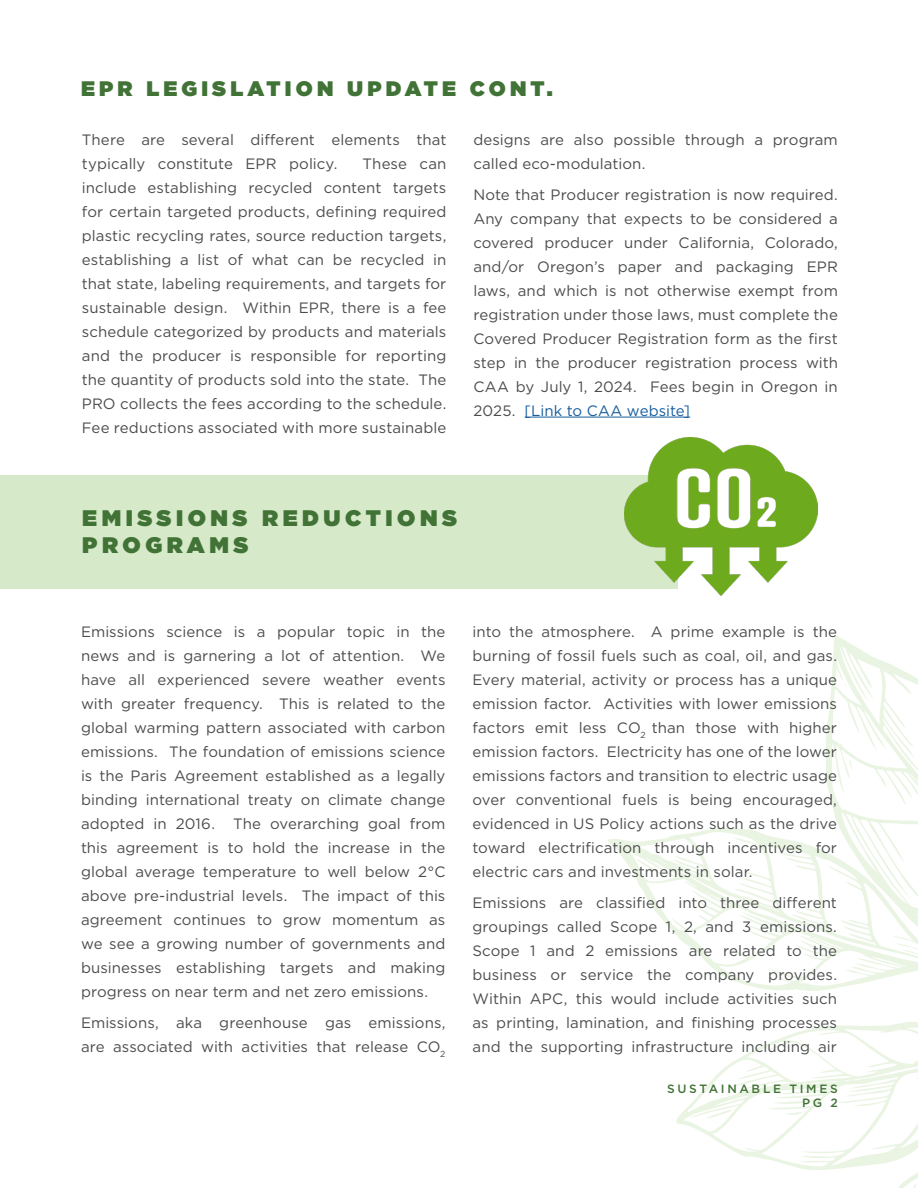
<style>
.page{position:relative;width:918px;height:1188px;background:#fff}
.page>*{position:absolute;margin:0;border:0;box-sizing:border-box;transform-origin:0 0}
._01_Heading_Grn{font:900 22.5px/27px "Gotham";letter-spacing:.2em;color:#417236}
._01_Heading_Grn-2{font:900 21px "Gotham";letter-spacing:.2em;color:#417236}
._01_Heading_Grn-3{font:15px/24px "Gotham";letter-spacing:.005em;color:#4b4c4d;text-align:justify}
.t1{font:500 12px/14px "Gotham";letter-spacing:.22em;color:#417236;text-align:right}
.s1{color:#175d9e}
</style>
<div class="page">
<svg style="left:607px;top:636px;width:311px;height:552px"></svg>
<hr style="left:525px;top:417px;width:165px;height:1px;background:#175d9e">
<div style="left:0;top:475px;width:677px;height:114px;background:#d6e9c9"></div>
<img style="left:625px;top:437px;width:192px;height:159px">
<p class="_01_Heading_Grn-2" style="left:81px;top:73px;width:473px">EPR LEGISLATION UPDATE CONT.</p>
<p class="_01_Heading_Grn-3" style="left:82px;top:127px;width:366px">There are several different elements that typically constitute EPR policy.</p>
<p class="_01_Heading_Grn-3" style="left:473px;top:127px;width:366px">designs are also possible through a program called eco-modulation.</p>
<p class="_01_Heading_Grn-3" style="left:473px;top:182px;width:366px">Note that Producer registration is now required.<br>Any company that expects to be considered a covered producer under California, Colorado, and/or Oregon’s paper and packaging EPR laws, and which is not otherwise exempt from registration under those laws, must complete the Covered Producer Registration form as the first step in the producer registration process with CAA by July 1, 2024. Fees begin in Oregon in 2025. <span class="s1">[Link to CAA website]</span></p>
<p class="_01_Heading_Grn-3" style="left:82px;top:151px;width:366px;text-indent:281px">These can include establishing recycled content targets for certain targeted products, defining required plastic recycling rates, source reduction targets, establishing a list of what can be recycled in that state, labeling requirements, and targets for sustainable design. Within EPR, there is a fee schedule categorized by products and materials and the producer is responsible for reporting the quantity of products sold into the state. The PRO collects the fees according to the schedule.<br>Fee reductions associated with more sustainable</p>
<p class="_01_Heading_Grn" style="left:82px;top:504px;width:376px">EMISSIONS REDUCTIONS<br>PROGRAMS</p>
<p class="_01_Heading_Grn-3" style="left:81px;top:620px;width:366px">Emissions science is a popular topic in the news and is garnering a lot of attention. We have all experienced severe weather events with greater frequency. This is related to the global warming pattern associated with carbon emissions. The foundation of emissions science is the Paris Agreement established as a legally binding international treaty on climate change adopted in 2016. The overarching goal from this agreement is to hold the increase in the global average temperature to well below 2°C above pre-industrial levels. The impact of this agreement continues to grow momentum as we see a growing number of governments and businesses establishing targets and making progress on near term and net zero emissions.</p>
<p class="_01_Heading_Grn-3" style="left:81px;top:1010px;width:366px">Emissions, aka greenhouse gas emissions, are associated with activities that release CO<sub>2</sub></p>
<p class="_01_Heading_Grn-3" style="left:472px;top:620px;width:366px">into the atmosphere. A prime example is the burning of fossil fuels such as coal, oil, and gas.<br>Every material, activity or process has a unique emission factor. Activities with lower emissions factors emit less CO<sub>2</sub> than those with higher emission factors. Electricity has one of the lower emissions factors and transition to electric usage over conventional fuels is being encouraged, evidenced in US Policy actions such as the drive toward electrification through incentives for electric cars and investments in solar.</p>
<p class="_01_Heading_Grn-3" style="left:472px;top:890px;width:366px">Emissions are classified into three different groupings called Scope 1, 2, and 3 emissions.<br>Scope 1 and 2 emissions are related to the business or service the company provides.<br>Within APC, this would include activities such as printing, lamination, and finishing processes and the supporting infrastructure including air</p>
<p class="t1" style="left:667px;top:1081px;width:172px">SUSTAINABLE TIMES<br>PG 2</p>
</div>
